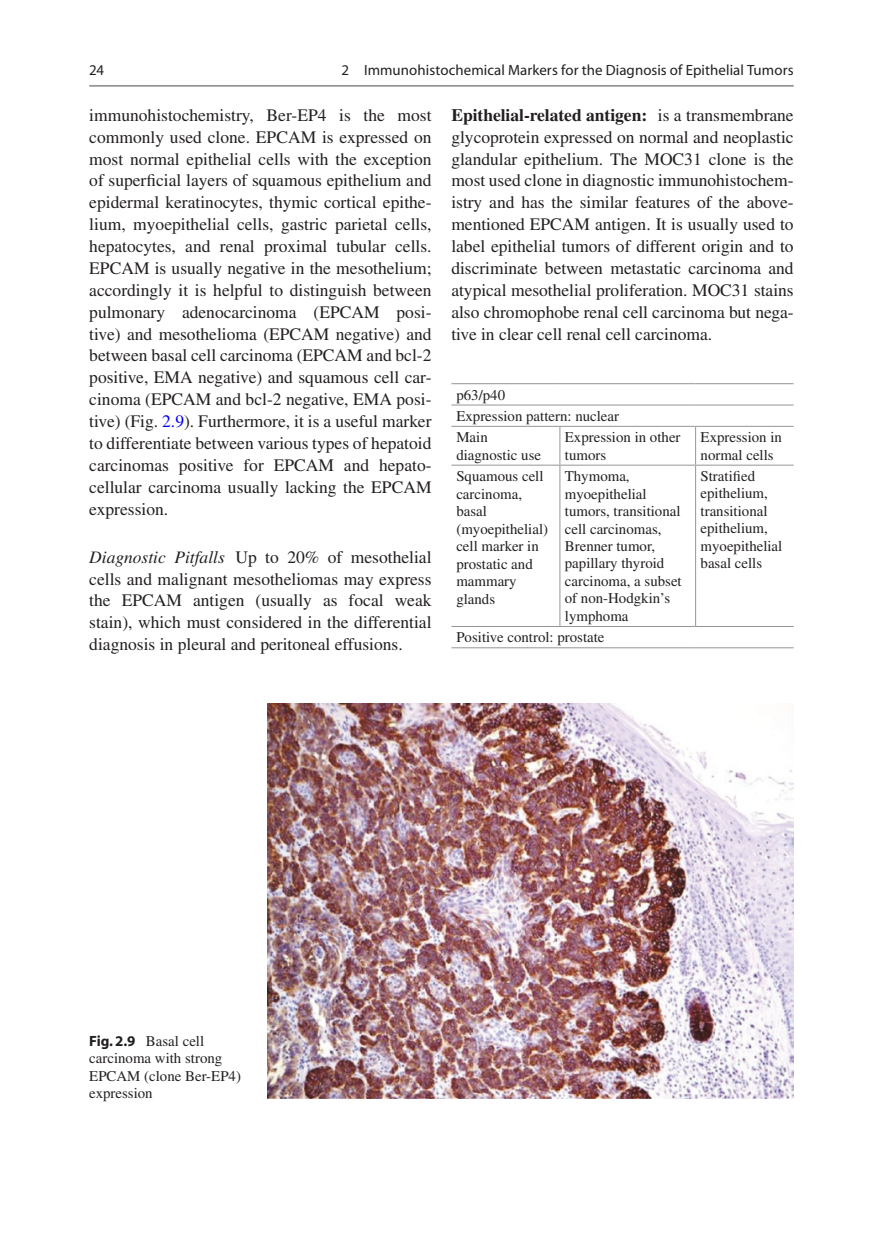
<style>
.page{position:relative;width:883px;height:1260px;background:#fff}
.page>*{position:absolute;margin:0;border:0;box-sizing:border-box;transform-origin:0 0}
.t1{font:17.5px/21.9px "Shlyfj Times";color:#231f20;text-align:justify}
.t2{font:700 17.5px "Dngnfd Times";color:#231f20}
.t3{font:14.88px/17.5px "Shlyfj Times";color:#231f20}
.t4{font:14.88px "Yxsknl Myriad";letter-spacing:.005em;color:#231f20}
.t5{font:14.88px "Dhdjkx Myriad";color:#231f20}
.s1{color:#0000fa}
.s2{font-family:"Hjspnb Times";font-style:italic}
.s3{font-family:"Shlyfj Times";font-weight:400}
.s4{font-family:"Rwprtt Myriad";font-weight:700}
</style>
<div class="page">
<hr style="left:451px;top:383px;width:109px;height:1px;background:#939598">
<hr style="left:560px;top:383px;width:136px;height:1px;background:#939598">
<hr style="left:696px;top:383px;width:98px;height:1px;background:#939598">
<hr style="left:451px;top:405px;width:109px;height:1px;background:#939598">
<hr style="left:560px;top:405px;width:136px;height:1px;background:#939598">
<hr style="left:696px;top:405px;width:98px;height:1px;background:#939598">
<hr style="left:451px;top:426px;width:109px;height:1px;background:#939598">
<hr style="left:696px;top:426px;width:98px;height:1px;background:#939598">
<hr style="left:451px;top:465px;width:109px;height:1px;background:#939598">
<hr style="left:696px;top:465px;width:98px;height:1px;background:#939598">
<hr style="left:451px;top:626px;width:109px;height:1px;background:#939598">
<hr style="left:696px;top:626px;width:98px;height:1px;background:#939598">
<hr style="left:451px;top:647px;width:109px;height:1px;background:#939598">
<hr style="left:560px;top:647px;width:136px;height:1px;background:#939598">
<hr style="left:696px;top:647px;width:98px;height:1px;background:#939598">
<hr style="left:560px;top:426px;width:136px;height:1px;background:#939598">
<hr style="left:559px;top:427px;width:1px;height:38px;background:#939598">
<hr style="left:695px;top:427px;width:1px;height:38px;background:#939598">
<hr style="left:560px;top:465px;width:136px;height:1px;background:#939598">
<hr style="left:559px;top:466px;width:1px;height:160px;background:#939598">
<hr style="left:695px;top:466px;width:1px;height:160px;background:#939598">
<hr style="left:560px;top:626px;width:136px;height:1px;background:#939598">
<img style="left:268px;top:704px;width:526px;height:394px">
<hr style="left:89px;top:85px;width:705px;height:2px;background:#939598">
<p class="t4" style="left:342px;top:63px;width:454px">2 Immunohistochemical Markers for the Diagnosis of Epithelial Tumors</p>
<p class="t5" style="left:89px;top:63px;width:16px">24</p>
<p class="t1" style="left:89px;top:104px;width:344px">immunohistochemistry, Ber-EP4 is the most commonly used clone. EPCAM is expressed on most normal epithelial cells with the exception of superficial layers of squamous epithelium and epidermal keratinocytes, thymic cortical epithe&shy;lium, myoepithelial cells, gastric parietal cells, hepatocytes, and renal proximal tubular cells.<br>EPCAM is usually negative in the mesothelium; accordingly it is helpful to distinguish between pulmonary adenocarcinoma (EPCAM posi&shy;tive) and mesothelioma (EPCAM negative) and between basal cell carcinoma (EPCAM and bcl-2 positive, EMA negative) and squamous cell car&shy;cinoma (EPCAM and bcl-2 negative, EMA posi&shy;tive) (Fig. <span class="s1">2.9</span>). Furthermore, it is a useful marker to differentiate between various types of hepatoid carcinomas positive for EPCAM and hepato&shy;cellular carcinoma usually lacking the EPCAM expression.</p>
<p class="t1" style="left:89px;top:546px;width:344px"><span class="s2">Diagnostic Pitfalls</span> Up to 20% of mesothelial cells and malignant mesotheliomas may express the EPCAM antigen (usually as focal weak stain), which must considered in the differential diagnosis in pleural and peritoneal effusions.</p>
<p class="t2" style="left:451px;top:104px;width:344px">Epithelial-related antigen: <span class="s3">is a transmembrane</span></p>
<p class="t1" style="left:451px;top:126px;width:344px">glycoprotein expressed on normal and neoplastic glandular epithelium. The MOC31 clone is the most used clone in diagnostic immunohistochem&shy;istry and has the similar features of the above&shy;mentioned EPCAM antigen. It is usually used to label epithelial tumors of different origin and to discriminate between metastatic carcinoma and atypical mesothelial proliferation. MOC31 stains also chromophobe renal cell carcinoma but nega&shy;tive in clear cell renal cell carcinoma.</p>
<p class="t3" style="left:456px;top:384px;width:164px;line-height:21.3px">p63/p40<br>Expression pattern: nuclear<br>Main</p>
<p class="t3" style="left:456px;top:446px;width:86px">diagnostic use</p>
<p class="t3" style="left:565px;top:428px;width:117px">Expression in other tumors</p>
<p class="t3" style="left:701px;top:428px;width:83px">Expression in normal cells</p>
<p class="t3" style="left:456px;top:467px;width:93px">Squamous cell carcinoma, basal (myoepithelial) cell marker in prostatic and mammary glands</p>
<p class="t3" style="left:565px;top:467px;width:118px">Thymoma, myoepithelial tumors, transitional cell carcinomas,<br>Brenner tumor, papillary thyroid carcinoma, a subset of non-Hodgkin’s lymphoma</p>
<p class="t3" style="left:701px;top:467px;width:83px">Stratified epithelium, transitional epithelium, myoepithelial basal cells</p>
<p class="t3" style="left:456px;top:628px;width:150px">Positive control: prostate</p>
<p class="t3" style="left:89px;top:1032px;width:153px"><span class="s4">Fig. 2.9</span> Basal cell carcinoma with strong<br>EPCAM (clone Ber-EP4) expression</p>
</div>
